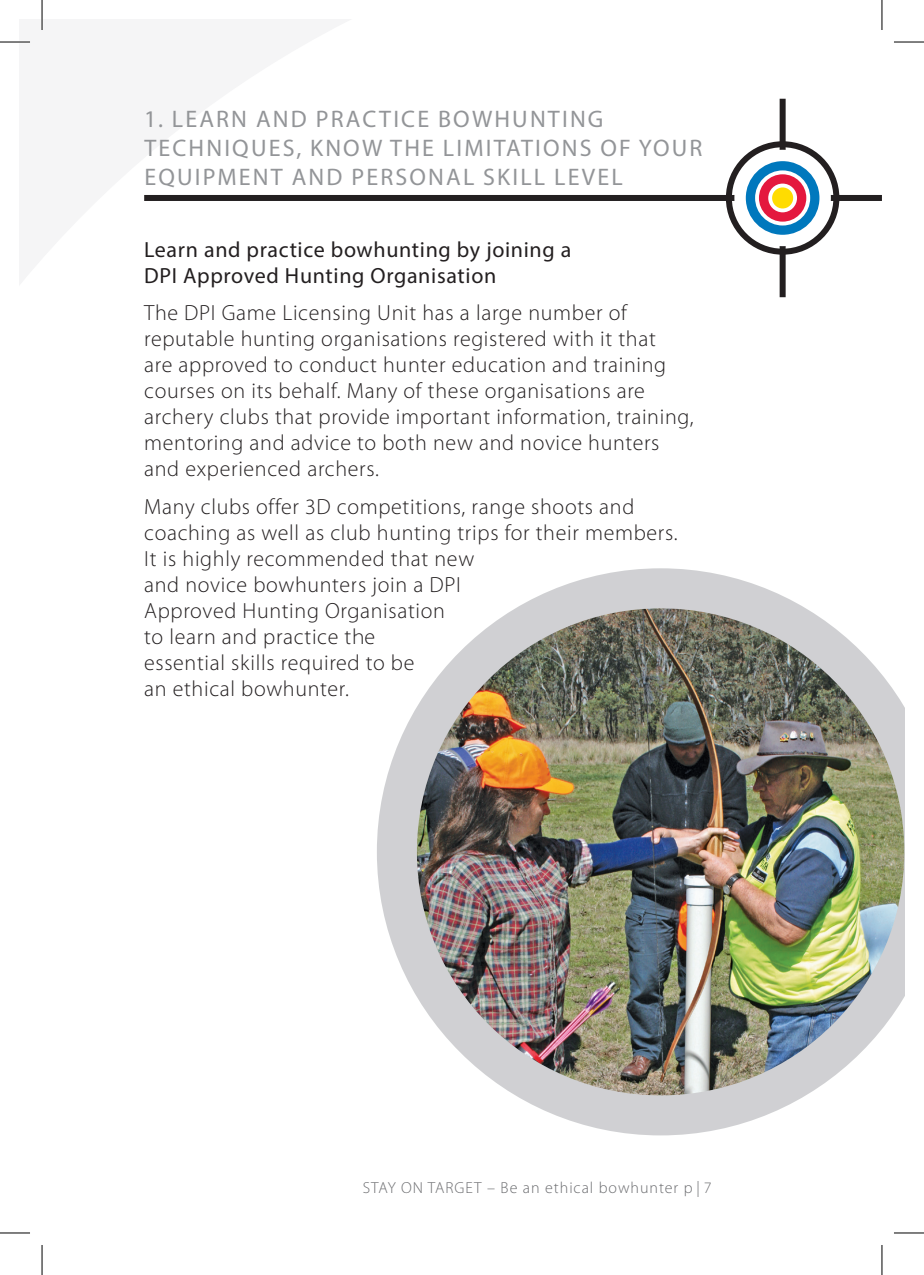
<style>
.page{position:relative;width:924px;height:1275px;background:#fff}
.page>*{position:absolute;margin:0;border:0;box-sizing:border-box;transform-origin:0 0}
.t1{font:24px/28.8px "Myriad Pro";letter-spacing:.09em;color:#939598}
.t2{font:300 22px/26px "Myriad Pro";letter-spacing:.03em;color:#231f20}
.t3{font:22px/26px "Myriad Pro";letter-spacing:.03em;color:#231f20}
.t4{font:300 16px "Myriad Pro";letter-spacing:.06em;color:#6c6d70}
</style>
<div class="page">
<div style="left:725px;top:141px;width:114px;height:114px;border:6px solid #231f20;border-radius:50%"></div>
<div style="left:144px;top:195px;width:737px;height:6px;background:#231f20"></div>
<div style="left:779px;top:99px;width:6px;height:198px;background:#231f20"></div>
<div style="left:734px;top:150px;width:96px;height:96px;background:#fff;border-radius:50%"></div>
<svg style="left:745px;top:161px;width:74px;height:74px"></svg>
<hr style="left:881px;top:1245px;width:1px;height:30px;background:#000">
<hr style="left:881px;top:0;width:1px;height:30px;background:#000">
<hr style="left:42px;top:1245px;width:1px;height:30px;background:#000">
<hr style="left:42px;top:0;width:1px;height:30px;background:#000">
<hr style="left:893px;top:1232px;width:30px;height:1px;background:#000">
<hr style="left:0;top:1232px;width:30px;height:1px;background:#000">
<hr style="left:893px;top:42px;width:30px;height:1px;background:#000">
<hr style="left:0;top:42px;width:30px;height:1px;background:#000">
<img style="left:377px;top:568px;width:527px;height:567px">
<p class="t1" style="left:144px;top:105px;width:559px">1. LEARN AND PRACTICE BOWHUNTING<br>TECHNIQUES, KNOW THE LIMITATIONS OF YOUR<br>EQUIPMENT AND PERSONAL SKILL LEVEL</p>
<p class="t3" style="left:144px;top:236px;width:428px">Learn and practice bowhunting by joining a<br>DPI Approved Hunting Organisation</p>
<p class="t2" style="left:144px;top:300px;width:550px">The DPI Game Licensing Unit has a large number of reputable hunting organisations registered with it that<br>are approved to conduct hunter education and training courses on its behalf. Many of these organisations are archery clubs that provide important information, training, mentoring and advice to both new and novice hunters and experienced archers.</p>
<p class="t2" style="left:144px;top:493px;width:534px">Many clubs offer 3D competitions, range shoots and coaching as well as club hunting trips for their members.</p>
<p class="t2" style="left:144px;top:545px;width:331px">It is highly recommended that new and novice bowhunters join a DPI</p>
<p class="t2" style="left:144px;top:597px;width:302px">Approved Hunting Organisation to learn and practice the essential skills required to be<br>an ethical bowhunter.</p>
<p class="t4" style="left:363px;top:1178px;width:350px">STAY ON TARGET – Be an ethical bowhunter p | 7</p>
</div>
